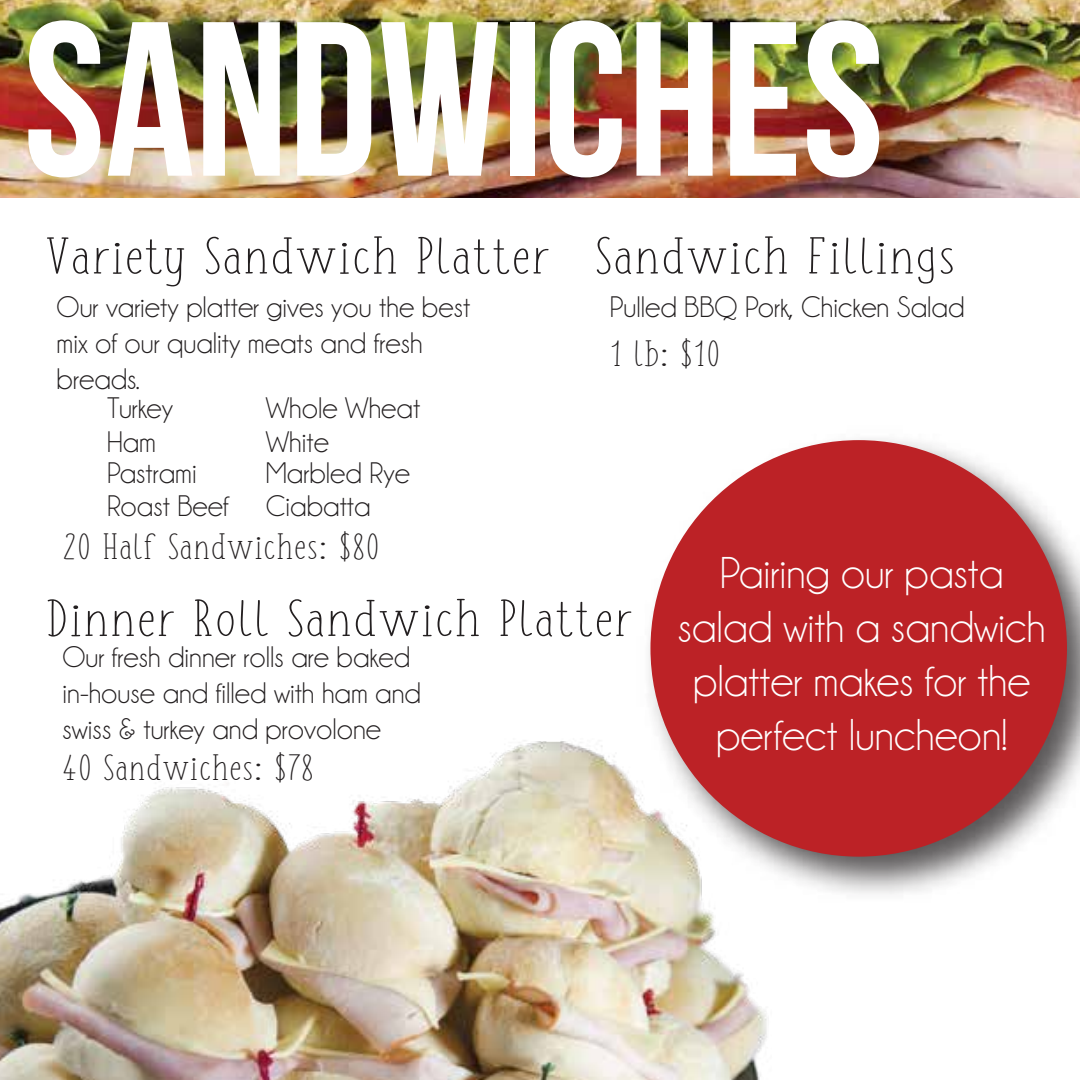
<style>
.page{position:relative;width:1080px;height:1080px;background:#fff}
.page>*{position:absolute;margin:0;border:0;box-sizing:border-box;transform-origin:0 0}
.t1{font:219.25px "Bebas Neue";color:#fff}
.t2{font:50px "FISH&CHIPS";color:#231f20;scale:1.31 1}
.t3{font:45px/54px "Champagne&Limousines";color:#fff;text-align:center}
.t4{font:35px "FISH&CHIPS";color:#231f20;scale:1.21 1}
.t5{font:30px/36px "Champagne&Limousines";color:#231f20}
</style>
<div class="page">
<img style="left:0;top:740px;width:767px;height:340px">
<img style="left:630px;top:439px;width:450px;height:473px">
<div style="left:650px;top:440px;width:417px;height:417px;background:#bc2226;border-radius:50%"></div>
<img style="left:0;top:0;width:1080px;height:198px">
<h1 class="t1" style="left:23px;top:-20px;width:862px">SANDWICHES</h1>
<h2 class="t2" style="left:45px;top:234px;width:387px">Variety Sandwich Platter</h2>
<p class="t5" style="left:57px;top:290px;width:415px">Our variety platter gives you the best mix of our quality meats and fresh breads.</p>
<p class="t5" style="left:107px;top:391px;width:68px;line-height:34px">Turkey<br>Ham</p>
<p class="t5" style="left:107px;top:457px;width:123px;line-height:32.5px">Pastrami<br>Roast Beef</p>
<p class="t5" style="left:266px;top:391px;width:156px;line-height:34px">Whole Wheat<br>White</p>
<p class="t5" style="left:266px;top:457px;width:146px;line-height:32.5px">Marbled Rye<br>Ciabatta</p>
<h2 class="t2" style="left:594px;top:234px;width:278px">Sandwich Fillings</h2>
<p class="t5" style="left:610px;top:290px;width:356px">Pulled BBQ Pork, Chicken Salad</p>
<p class="t4" style="left:610px;top:338px;width:93px">1 lb: $10</p>
<p class="t4" style="left:63px;top:531px;width:264px">20 Half Sandwiches: $80</p>
<h2 class="t2" style="left:45px;top:596px;width:450px">Dinner Roll Sandwich Platter</h2>
<p class="t5" style="left:63px;top:640px;width:360px">Our fresh dinner rolls are baked in-house and filled with ham and swiss &amp; turkey and provolone</p>
<p class="t4" style="left:63px;top:752px;width:210px">40 Sandwiches: $78</p>
<h3 class="t3" style="left:678px;top:546px;width:369px">Pairing our pasta salad with a sandwich platter makes for the perfect luncheon!</h3>
</div>
